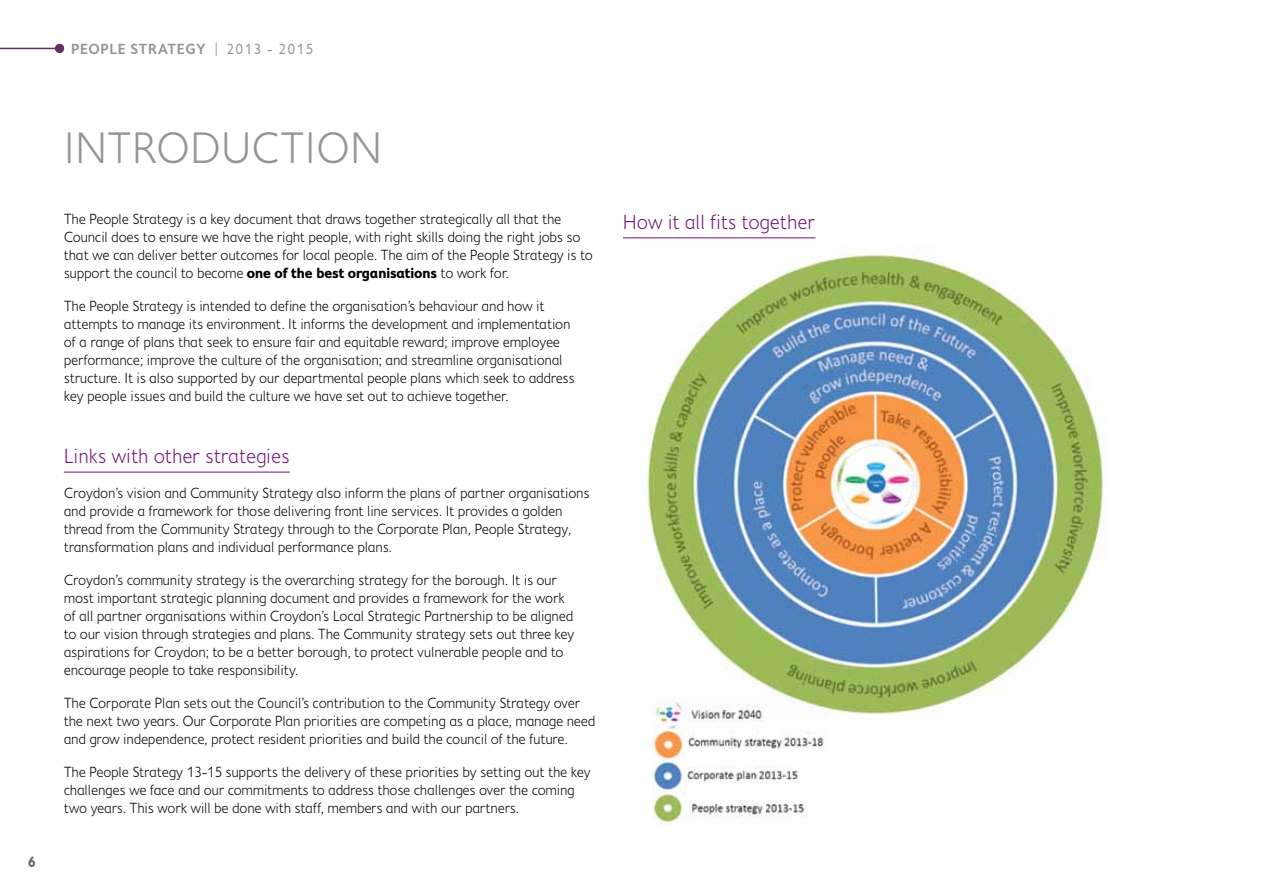
<style>
.page{position:relative;width:1263px;height:893px;background:#fff}
.page>*{position:absolute;margin:0;border:0;box-sizing:border-box;transform-origin:0 0}
.t1{font:300 45px "Fiendstar";color:#939598}
.t2{font:300 21px "Fiendstar";letter-spacing:-.01em;color:#711471}
.t3{font:300 15px/18px "Fiendstar";letter-spacing:-.02em;color:#000}
.t4{font:600 15px "Fiendstar";letter-spacing:.03em;color:#939598}
.t5{font:700 15px "Fiendstar";color:#6d6e71}
.s1{font-weight:400}
.s2{font-weight:700}
</style>
<div class="page">
<hr style="left:0;top:48px;width:60px;height:1px;background:#622e65">
<div style="left:55px;top:44px;width:9px;height:9px;background:#622e65;border-radius:50%"></div>
<div style="left:55px;top:44px;width:9px;height:9px;border:1px solid #622e65;border-radius:50%"></div>
<hr style="left:64px;top:472px;width:226px;height:1px;background:#711471">
<hr style="left:623px;top:237px;width:192px;height:1px;background:#711471">
<img style="left:641px;top:248px;width:466px;height:466px">
<img style="left:653px;top:698px;width:174px;height:126px">
<p class="t4" style="left:71px;top:41px;width:243px">PEOPLE STRATEGY <span class="s1">| 2013 - 2015</span></p>
<p class="t5" style="left:28px;top:853px;width:10px">6</p>
<h1 class="t1" style="left:64px;top:123px;width:320px">INTRODUCTION</h1>
<p class="t3" style="left:64px;top:210px;width:531px">The People Strategy is a key document that draws together strategically all that the Council does to ensure we have the right people, with right skills doing the right jobs so that we can deliver better outcomes for local people. The aim of the People Strategy is to support the council to become <span class="s2">one of the best organisations</span> to work for.</p>
<p class="t3" style="left:64px;top:297px;width:512px">The People Strategy is intended to define the organisation’s behaviour and how it attempts to manage its environment. It informs the development and implementation of a range of plans that seek to ensure fair and equitable reward; improve employee performance; improve the culture of the organisation; and streamline organisational structure. It is also supported by our departmental people plans which seek to address key people issues and build the culture we have set out to achieve together.</p>
<h2 class="t2" style="left:64px;top:445px;width:227px">Links with other strategies</h2>
<p class="t3" style="left:64px;top:484px;width:527px">Croydon’s vision and Community Strategy also inform the plans of partner organisations and provide a framework for those delivering front line services. It provides a golden thread from the Community Strategy through to the Corporate Plan, People Strategy, transformation plans and individual performance plans.</p>
<p class="t3" style="left:64px;top:571px;width:512px">Croydon’s community strategy is the overarching strategy for the borough. It is our most important strategic planning document and provides a framework for the work of all partner organisations within Croydon’s Local Strategic Partnership to be aligned to our vision through strategies and plans. The Community strategy sets out three key aspirations for Croydon; to be a better borough, to protect vulnerable people and to encourage people to take responsibility.</p>
<p class="t3" style="left:64px;top:694px;width:533px">The Corporate Plan sets out the Council’s contribution to the Community Strategy over the next two years. Our Corporate Plan priorities are competing as a place, manage need and grow independence, protect resident priorities and build the council of the future.</p>
<p class="t3" style="left:64px;top:763px;width:529px">The People Strategy 13-15 supports the delivery of these priorities by setting out the key challenges we face and our commitments to address those challenges over the coming two years. This work will be done with staff, members and with our partners.</p>
<h2 class="t2" style="left:623px;top:210px;width:194px">How it all fits together</h2>
</div>
